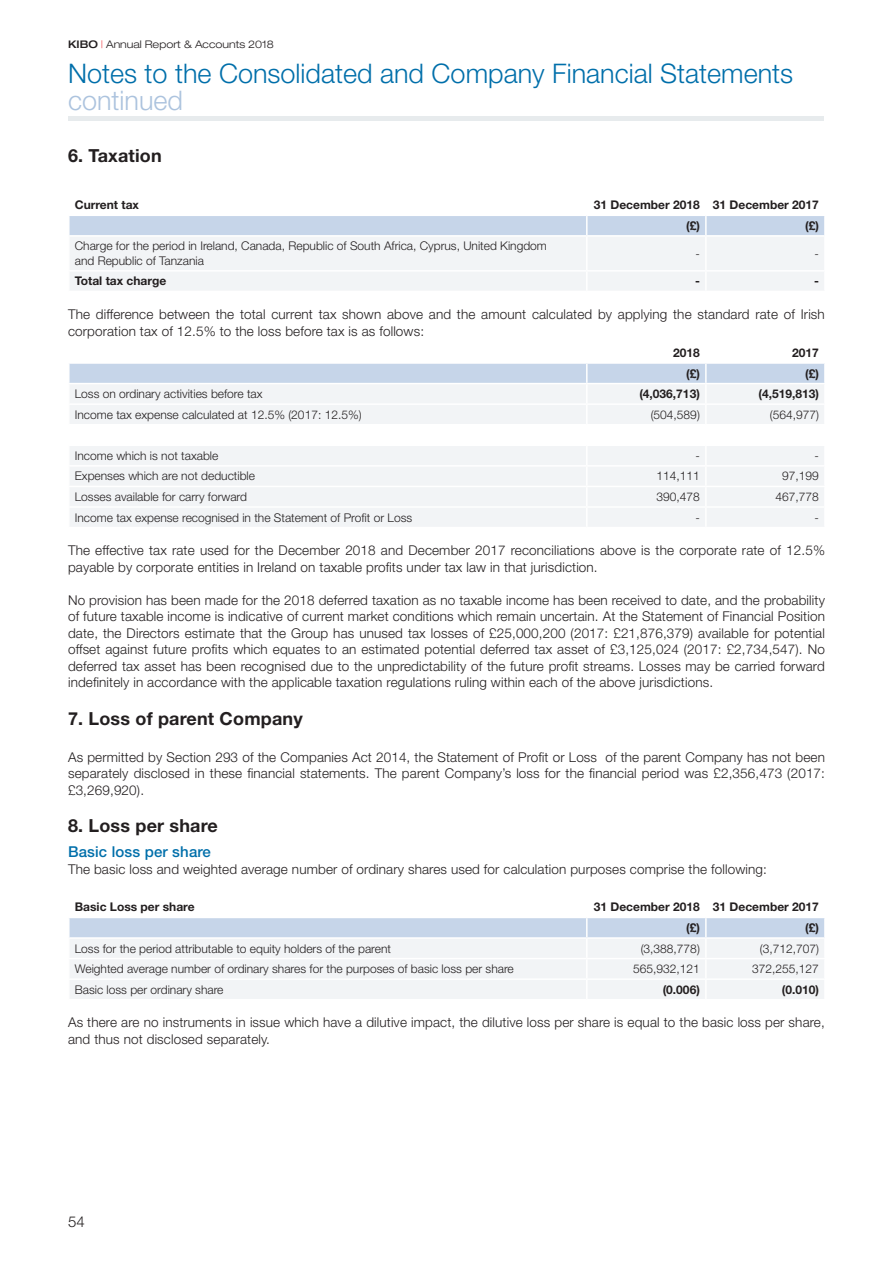
<style>
.page{position:relative;width:893px;height:1263px;background:#fff}
.page>*{position:absolute;margin:0;border:0;box-sizing:border-box;transform-origin:0 0}
.t1{font:300 27px "Helvetica Neue LT Std";color:#006faa}
.t2{font:300 27px "Helvetica Neue LT Std";color:#acc3de}
.K_subtitle__black_3{font:700 18px "Helvetica Neue LT Std";letter-spacing:.01em;color:#231f20}
.K_subtitle__blue{font:500 15px "Helvetica Neue LT Std";letter-spacing:.01em;color:#006faa}
.t3{font:300 15px "Helvetica Neue LT Std";color:#231f20}
.t4{font:300 13.5px/16.5px "Helvetica Neue LT Std";letter-spacing:.01em;color:#231f20}
.t5{font:300 12px "Helvetica Neue LT Std";color:#231f20}
.t6{font:700 12px "Helvetica Neue LT Std";color:#231f20}
.t7{font:300 expanded 10.5px "Helvetica Neue LT Std";color:#231f20}
.s1{font-weight:500}
.s2{color:#ee2d33}
</style>
<div class="page">
<hr style="left:68px;top:117px;width:755px;height:4px;background:#e7ebed">
<svg style="left:69px;top:216px;width:756px;height:74px"></svg>
<svg style="left:69px;top:363px;width:756px;height:164px"></svg>
<svg style="left:69px;top:918px;width:756px;height:81px"></svg>
<p class="t7" style="left:68px;top:38px;width:207px"><span class="s1">KIBO</span> <span class="s2">|</span> Annual Report &amp; Accounts 2018</p>
<p class="t1" style="left:68px;top:57px;width:727px">Notes to the Consolidated and Company Financial Statements</p>
<p class="t2" style="left:68px;top:84px;width:117px">continued</p>
<p class="K_subtitle__black_3" style="left:68px;top:145px;width:95px">6. Taxation</p>
<p class="t6" style="left:75px;top:198px;width:66px">Current tax</p>
<p class="t6" style="left:594px;top:198px;width:108px">31 December 2018</p>
<p class="t6" style="left:713px;top:198px;width:108px">31 December 2017</p>
<p class="t6" style="left:686px;top:218px;width:15px">(£)</p>
<p class="t6" style="left:805px;top:218px;width:15px">(£)</p>
<p class="t5" style="left:75px;top:239px;width:474px">Charge for the period in Ireland, Canada, Republic of South Africa, Cyprus, United Kingdom</p>
<p class="t5" style="left:75px;top:253px;width:131px">and Republic of Tanzania</p>
<p class="t5" style="left:695px;top:246px;width:6px">-</p>
<p class="t5" style="left:814px;top:246px;width:6px">-</p>
<p class="t6" style="left:75px;top:274px;width:93px">Total tax charge</p>
<p class="t6" style="left:695px;top:274px;width:6px">-</p>
<p class="t6" style="left:814px;top:274px;width:6px">-</p>
<p class="t4" style="left:68px;top:306px;width:758px">The difference between the total current tax shown above and the amount calculated by applying the standard rate of Irish corporation tax of 12.5% to the loss before tax is as follows:</p>
<p class="t6" style="left:673px;top:345px;width:28px">2018</p>
<p class="t6" style="left:792px;top:345px;width:28px">2017</p>
<p class="t6" style="left:686px;top:366px;width:15px">(£)</p>
<p class="t6" style="left:805px;top:366px;width:15px">(£)</p>
<p class="t5" style="left:75px;top:386px;width:189px">Loss on ordinary activities before tax</p>
<p class="t6" style="left:639px;top:386px;width:62px">(4,036,713)</p>
<p class="t6" style="left:758px;top:386px;width:62px">(4,519,813)</p>
<p class="t5" style="left:75px;top:407px;width:288px">Income tax expense calculated at 12.5% (2017: 12.5%)</p>
<p class="t5" style="left:651px;top:407px;width:51px">(504,589)</p>
<p class="t5" style="left:770px;top:407px;width:51px">(564,977)</p>
<p class="t5" style="left:75px;top:448px;width:145px">Income which is not taxable</p>
<p class="t5" style="left:695px;top:448px;width:6px">-</p>
<p class="t5" style="left:814px;top:448px;width:6px">-</p>
<p class="t5" style="left:75px;top:469px;width:182px">Expenses which are not deductible</p>
<p class="t5" style="left:656px;top:469px;width:45px">114,111</p>
<p class="t5" style="left:782px;top:469px;width:38px">97,199</p>
<p class="t5" style="left:75px;top:489px;width:174px">Losses available for carry forward</p>
<p class="t5" style="left:656px;top:489px;width:45px">390,478</p>
<p class="t5" style="left:776px;top:489px;width:45px">467,778</p>
<p class="t5" style="left:75px;top:510px;width:339px">Income tax expense recognised in the Statement of Profit or Loss</p>
<p class="t5" style="left:695px;top:510px;width:6px">-</p>
<p class="t5" style="left:814px;top:510px;width:6px">-</p>
<p class="t4" style="left:68px;top:542px;width:758px">The effective tax rate used for the December 2018 and December 2017 reconciliations above is the corporate rate of 12.5% payable by corporate entities in Ireland on taxable profits under tax law in that jurisdiction.</p>
<p class="t4" style="left:68px;top:591px;width:758px;text-align:justify">No provision has been made for the 2018 deferred taxation as no taxable income has been received to date, and the probability of future taxable income is indicative of current market conditions which remain uncertain. At the Statement of Financial Position date, the Directors estimate that the Group has unused tax losses of £25,000,200 (2017: £21,876,379) available for potential offset against future profits which equates to an estimated potential deferred tax asset of £3,125,024 (2017: £2,734,547). No deferred tax asset has been recognised due to the unpredictability of the future profit streams. Losses may be carried forward indefinitely in accordance with the applicable taxation regulations ruling within each of the above jurisdictions.</p>
<p class="K_subtitle__black_3" style="left:68px;top:707px;width:236px">7. Loss of parent Company</p>
<p class="t4" style="left:68px;top:748px;width:758px;text-align:justify">As permitted by Section 293 of the Companies Act 2014, the Statement of Profit or Loss of the parent Company has not been separately disclosed in these financial statements. The parent Company’s loss for the financial period was £2,356,473 (2017: £3,269,920).</p>
<p class="K_subtitle__black_3" style="left:68px;top:814px;width:151px">8. Loss per share</p>
<p class="K_subtitle__blue" style="left:68px;top:843px;width:144px">Basic loss per share</p>
<p class="t4" style="left:68px;top:860px;width:700px">The basic loss and weighted average number of ordinary shares used for calculation purposes comprise the following:</p>
<p class="t6" style="left:75px;top:900px;width:121px">Basic Loss per share</p>
<p class="t6" style="left:594px;top:900px;width:108px">31 December 2018</p>
<p class="t6" style="left:713px;top:900px;width:108px">31 December 2017</p>
<p class="t6" style="left:686px;top:920px;width:15px">(£)</p>
<p class="t6" style="left:805px;top:920px;width:15px">(£)</p>
<p class="t5" style="left:75px;top:941px;width:318px">Loss for the period attributable to equity holders of the parent</p>
<p class="t5" style="left:641px;top:941px;width:61px">(3,388,778)</p>
<p class="t5" style="left:760px;top:941px;width:61px">(3,712,707)</p>
<p class="t5" style="left:75px;top:961px;width:441px">Weighted average number of ordinary shares for the purposes of basic loss per share</p>
<p class="t5" style="left:633px;top:961px;width:68px">565,932,121</p>
<p class="t5" style="left:752px;top:961px;width:68px">372,255,127</p>
<p class="t5" style="left:75px;top:982px;width:150px">Basic loss per ordinary share</p>
<p class="t6" style="left:663px;top:982px;width:39px">(0.006)</p>
<p class="t6" style="left:782px;top:982px;width:39px">(0.010)</p>
<p class="t4" style="left:68px;top:1014px;width:758px">As there are no instruments in issue which have a dilutive impact, the dilutive loss per share is equal to the basic loss per share, and thus not disclosed separately.</p>
<p class="t3" style="left:68px;top:1212px;width:18px">54</p>
</div>
